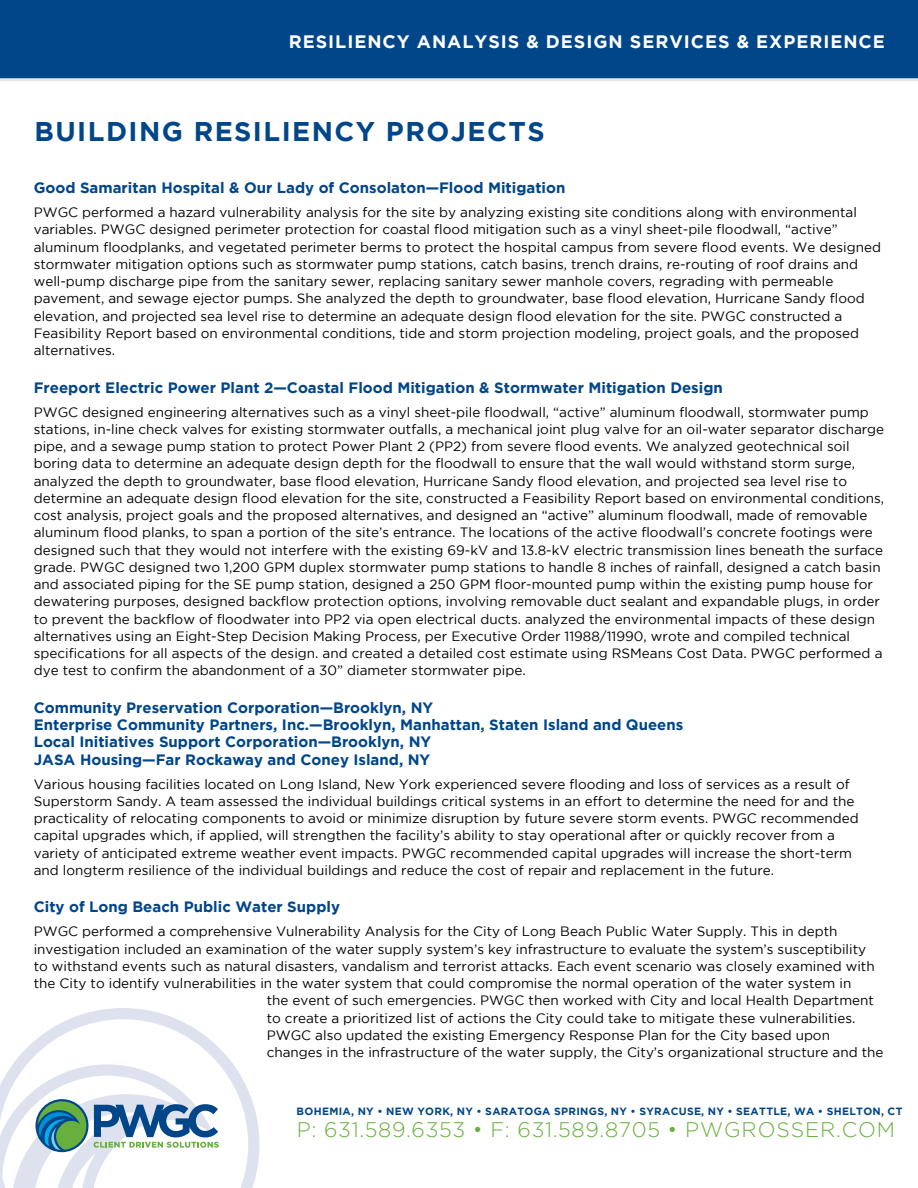
<style>
.page{position:relative;width:918px;height:1188px;background:#fff}
.page>*{position:absolute;margin:0;border:0;box-sizing:border-box;transform-origin:0 0}
.t1{font:700 27px "Gotham";letter-spacing:.055em;color:#004689}
.t2{font:300 21px "Gotham";letter-spacing:.03em;color:#68b03e}
.t3{font:700 18px "Gotham";letter-spacing:.055em;color:#fff}
.t4{font:700 15px/17.2px "Gotham";color:#004689}
.t5{font:13.5px/17.2px "Gotham";color:#000}
.t6{font:700 10.5px "Gotham";letter-spacing:.03em;color:#004689}
</style>
<div class="page">
<div style="left:0;top:0;width:918px;height:81px;background:#004689"></div>
<svg style="left:21px;top:1008px;width:239px;height:180px"></svg>
<svg style="left:0;top:1054px;width:219px;height:134px"></svg>
<h3 class="t3" style="left:289px;top:31px;width:598px">RESILIENCY ANALYSIS &amp; DESIGN SERVICES &amp; EXPERIENCE</h3>
<h1 class="t1" style="left:35px;top:116px;width:512px">BUILDING RESILIENCY PROJECTS</h1>
<p class="t4" style="left:34px;top:179px;width:533px">Good Samaritan Hospital &amp; Our Lady of Consolaton—Flood Mitigation</p>
<p class="t5" style="left:34px;top:204px;width:849px">PWGC performed a hazard vulnerability analysis for the site by analyzing existing site conditions along with environmental variables. PWGC designed perimeter protection for coastal flood mitigation such as a vinyl sheet-pile floodwall, “active” aluminum floodplanks, and vegetated perimeter berms to protect the hospital campus from severe flood events. We designed stormwater mitigation options such as stormwater pump stations, catch basins, trench drains, re-routing of roof drains and well-pump discharge pipe from the sanitary sewer, replacing sanitary sewer manhole covers, regrading with permeable pavement, and sewage ejector pumps. She analyzed the depth to groundwater, base flood elevation, Hurricane Sandy flood elevation, and projected sea level rise to determine an adequate design flood elevation for the site. PWGC constructed a Feasibility Report based on environmental conditions, tide and storm projection modeling, project goals, and the proposed alternatives.</p>
<p class="t4" style="left:34px;top:378px;width:691px">Freeport Electric Power Plant 2—Coastal Flood Mitigation &amp; Stormwater Mitigation Design</p>
<p class="t5" style="left:34px;top:403px;width:852px">PWGC designed engineering alternatives such as a vinyl sheet-pile floodwall, “active” aluminum floodwall, stormwater pump stations, in-line check valves for existing stormwater outfalls, a mechanical joint plug valve for an oil-water separator discharge pipe, and a sewage pump station to protect Power Plant 2 (PP2) from severe flood events. We analyzed geotechnical soil boring data to determine an adequate design depth for the floodwall to ensure that the wall would withstand storm surge, analyzed the depth to groundwater, base flood elevation, Hurricane Sandy flood elevation, and projected sea level rise to determine an adequate design flood elevation for the site, constructed a Feasibility Report based on environmental conditions, cost analysis, project goals and the proposed alternatives, and designed an “active” aluminum floodwall, made of removable aluminum flood planks, to span a portion of the site’s entrance. The locations of the active floodwall’s concrete footings were designed such that they would not interfere with the existing 69-kV and 13.8-kV electric transmission lines beneath the surface grade. PWGC designed two 1,200 GPM duplex stormwater pump stations to handle 8 inches of rainfall, designed a catch basin and associated piping for the SE pump station, designed a 250 GPM floor-mounted pump within the existing pump house for dewatering purposes, designed backflow protection options, involving removable duct sealant and expandable plugs, in order to prevent the backflow of floodwater into PP2 via open electrical ducts. analyzed the environmental impacts of these design alternatives using an Eight-Step Decision Making Process, per Executive Order 11988/11990, wrote and compiled technical specifications for all aspects of the design. and created a detailed cost estimate using RSMeans Cost Data. PWGC performed a dye test to confirm the abandonment of a 30” diameter stormwater pipe.</p>
<p class="t4" style="left:34px;top:699px;width:651px">Community Preservation Corporation—Brooklyn, NY<br>Enterprise Community Partners, Inc.—Brooklyn, Manhattan, Staten Island and Queens Local Initiatives Support Corporation—Brooklyn, NY<br>JASA Housing—Far Rockaway and Coney Island, NY</p>
<p class="t5" style="left:34px;top:775px;width:826px">Various housing facilities located on Long Island, New York experienced severe flooding and loss of services as a result of Superstorm Sandy. A team assessed the individual buildings critical systems in an effort to determine the need for and the practicality of relocating components to avoid or minimize disruption by future severe storm events. PWGC recommended capital upgrades which, if applied, will strengthen the facility’s ability to stay operational after or quickly recover from a variety of anticipated extreme weather event impacts. PWGC recommended capital upgrades will increase the short-term and longterm resilience of the individual buildings and reduce the cost of repair and replacement in the future.</p>
<p class="t4" style="left:34px;top:898px;width:308px">City of Long Beach Public Water Supply</p>
<p class="t5" style="left:34px;top:923px;width:805px">PWGC performed a comprehensive Vulnerability Analysis for the City of Long Beach Public Water Supply. This in depth</p>
<p class="t5" style="left:34px;top:940px;width:834px">investigation included an examination of the water supply system’s key infrastructure to evaluate the system’s susceptibility</p>
<p class="t5" style="left:34px;top:957px;width:842px">to withstand events such as natural disasters, vandalism and terrorist attacks. Each event scenario was closely examined with</p>
<p class="t5" style="left:34px;top:975px;width:819px">the City to identify vulnerabilities in the water system that could compromise the normal operation of the water system in</p>
<p class="t5" style="left:267px;top:992px;width:609px">the event of such emergencies. PWGC then worked with City and local Health Department</p>
<p class="t5" style="left:267px;top:1009px;width:590px">to create a prioritized list of actions the City could take to mitigate these vulnerabilities.</p>
<p class="t5" style="left:267px;top:1026px;width:565px">PWGC also updated the existing Emergency Response Plan for the City based upon</p>
<p class="t5" style="left:267px;top:1044px;width:618px">changes in the infrastructure of the water supply, the City’s organizational structure and the</p>
<p class="t6" style="left:297px;top:1105px;width:607px">BOHEMIA, NY • NEW YORK, NY • SARATOGA SPRINGS, NY • SYRACUSE, NY • SEATTLE, WA • SHELTON, CT</p>
<h2 class="t2" style="left:297px;top:1118px;width:600px">P: 631.589.6353 • F: 631.589.8705 • PWGROSSER.COM</h2>
</div>
